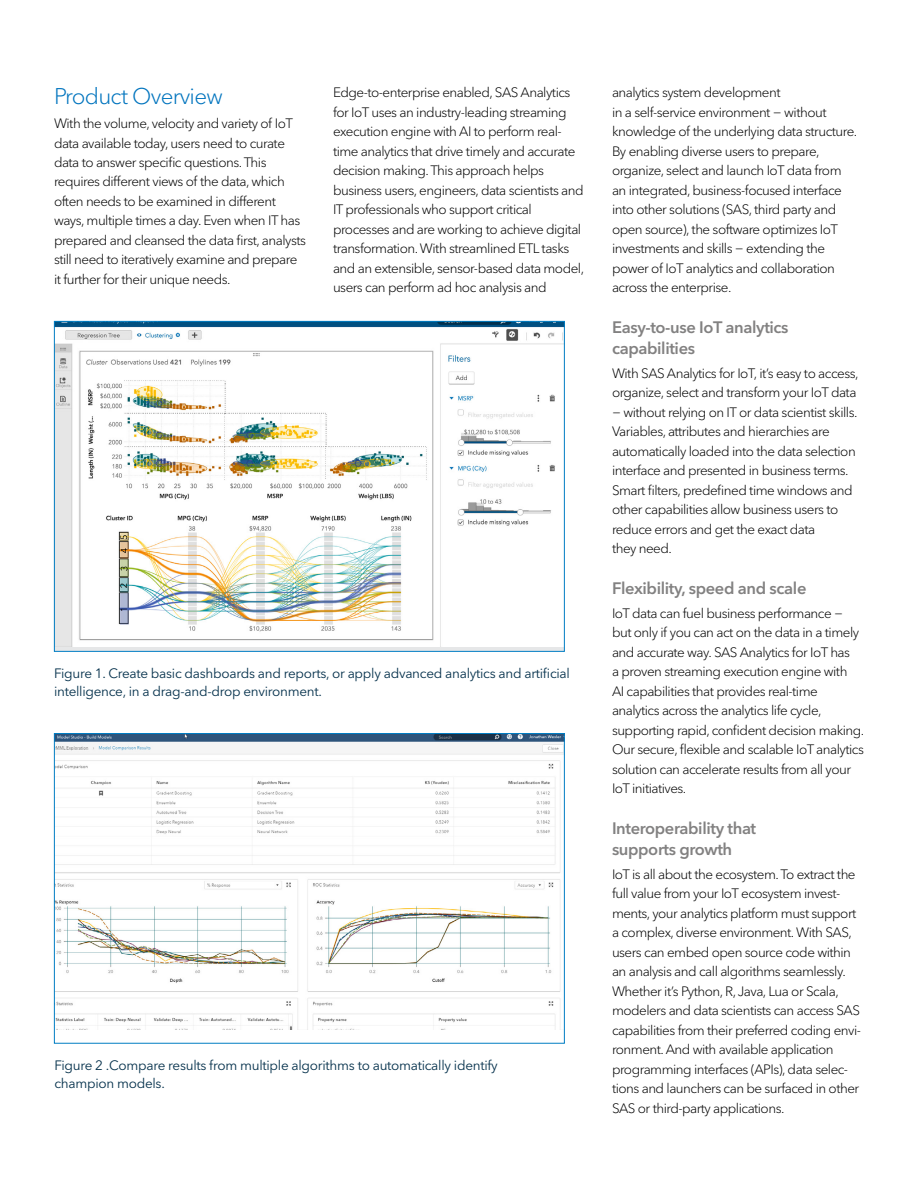
<style>
.page{position:relative;width:918px;height:1188px;background:#fff}
.page>*{position:absolute;margin:0;border:0;box-sizing:border-box;transform-origin:0 0}
.t1{font:300 22.5px "Avenir Next W1 G";letter-spacing:-.035em;color:#0074be}
.t2{font:600 16.5px/21px "Avenir Next W1 G";letter-spacing:-.02em;color:#828181}
.t3{font:300 13.5px/19.5px "Avenir Next W1 G";letter-spacing:-.04em;color:#000}
.t4{font:13.5px/18px "Avenir Next W1 G";letter-spacing:-.02em;color:#04304b}
</style>
<div class="page">
<img style="left:56px;top:323px;width:507px;height:323px">
<img style="left:56px;top:735px;width:507px;height:295px">
<div style="left:54px;top:733px;width:511px;height:311px;border:1px solid #007dc3"></div>
<p class="t3" style="left:333px;top:83px;width:253px">Edge-to-enterprise enabled, SAS Analytics for IoT uses an industry-leading streaming execution engine with AI to perform real&shy;time analytics that drive timely and accurate decision making. This approach helps business users, engineers, data scientists and IT professionals who support critical processes and are working to achieve digital transformation. With streamlined ETL tasks and an extensible, sensor-based data model, users can perform ad hoc analysis and</p>
<p class="t3" style="left:612px;top:83px;width:247px">analytics system development<br>in a self-service environment − without knowledge of the underlying data structure.<br>By enabling diverse users to prepare, organize, select and launch IoT data from an integrated, business-focused interface into other solutions (SAS, third party and open source), the software optimizes IoT investments and skills − extending the power of IoT analytics and collaboration across the enterprise.</p>
<p class="t2" style="left:612px;top:316px;width:178px">Easy-to-use IoT analytics capabilities</p>
<p class="t3" style="left:612px;top:363px;width:248px">With SAS Analytics for IoT, it’s easy to access, organize, select and transform your IoT data − without relying on IT or data scientist skills.<br>Variables, attributes and hierarchies are automatically loaded into the data selection interface and presented in business terms.<br>Smart filters, predefined time windows and other capabilities allow business users to reduce errors and get the exact data<br>they need.</p>
<p class="t2" style="left:612px;top:577px;width:196px">Flexibility, speed and scale</p>
<p class="t3" style="left:612px;top:603px;width:254px">IoT data can fuel business performance − but only if you can act on the data in a timely and accurate way. SAS Analytics for IoT has<br>a proven streaming execution engine with<br>AI capabilities that provides real-time analytics across the analytics life cycle, supporting rapid, confident decision making.<br>Our secure, flexible and scalable IoT analytics solution can accelerate results from all your IoT initiatives.</p>
<p class="t2" style="left:612px;top:817px;width:146px">Interoperability that supports growth</p>
<p class="t3" style="left:612px;top:864px;width:251px">IoT is all about the ecosystem. To extract the full value from your IoT ecosystem invest&shy;ments, your analytics platform must support a complex, diverse environment. With SAS, users can embed open source code within an analysis and call algorithms seamlessly.<br>Whether it’s Python, R, Java, Lua or Scala, modelers and data scientists can access SAS capabilities from their preferred coding envi&shy;ronment. And with available application programming interfaces (APIs), data selec&shy;tions and launchers can be surfaced in other SAS or third-party applications.</p>
<h1 class="t1" style="left:54px;top:83px;width:170px">Product Overview</h1>
<p class="t3" style="left:54px;top:114px;width:254px">With the volume, velocity and variety of IoT data available today, users need to curate data to answer specific questions. This requires different views of the data, which often needs to be examined in different ways, multiple times a day. Even when IT has prepared and cleansed the data first, analysts still need to iteratively examine and prepare it further for their unique needs.</p>
<p class="t4" style="left:54px;top:664px;width:517px">Figure 1. Create basic dashboards and reports, or apply advanced analytics and artificial intelligence, in a drag-and-drop environment.</p>
<p class="t4" style="left:54px;top:1056px;width:445px">Figure 2 .Compare results from multiple algorithms to automatically identify champion models.</p>
</div>
